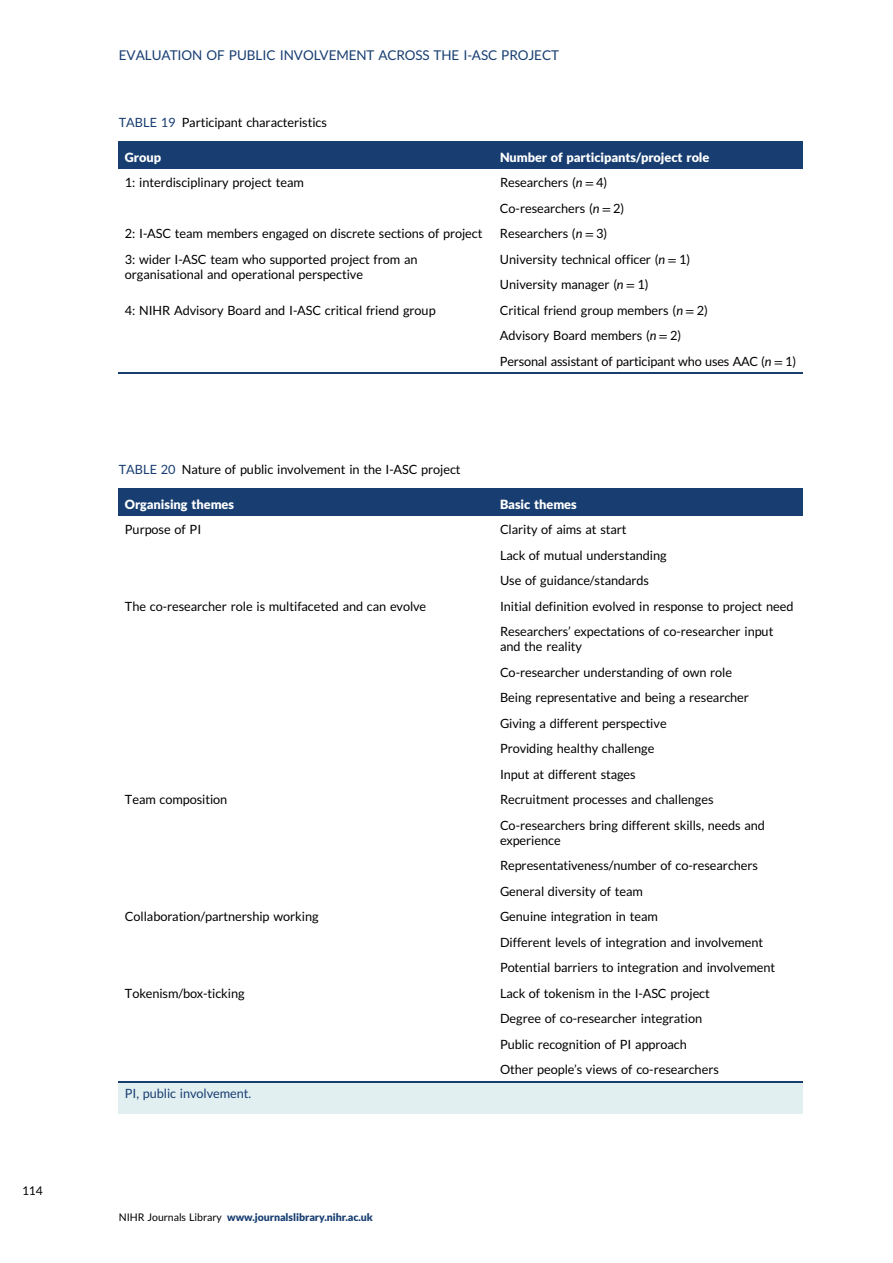
<style>
.page{position:relative;width:893px;height:1263px;background:#fff}
.page>*{position:absolute;margin:0;border:0;box-sizing:border-box;transform-origin:0 0}
.t1{font:13.5px "Adv T Ta 9 c 1 b 374";color:#183e71}
.t2{font:12.75px/25.5px "Adv T Ta 9 c 1 b 374";color:#000}
.t3{font:12.75px "Adv T Tfac 587 ca.B";color:#fff}
.t4{font:12.75px "Adv T Ta 9 c 1 b 374";color:#183e71}
.t5{font:12px "Adv T Ta 9 c 1 b 374";color:#000}
.t6{font:10.5px "Adv T Tfac 587 ca.B";color:#183e71}
.s1{color:#183e71}
.s2{font-family:"Adv T Teb 5 f 0 e 55.I"}
.s3{font-family:"Adv T Td 877 c 31 c"}
.s4{font-style:inherit}
.s5{font-family:"Adv T Ta 9 c 1 b 374";color:#000}
</style>
<div class="page">
<div style="left:119px;top:142px;width:381px;height:27px;background:#183e71"></div>
<div style="left:485px;top:142px;width:318px;height:27px;background:#183e71"></div>
<hr style="left:119px;top:141px;width:684px;height:1px;background:#183e71">
<hr style="left:119px;top:373px;width:684px;height:1px;background:#183e71">
<div style="left:119px;top:489px;width:381px;height:27px;background:#183e71"></div>
<div style="left:485px;top:489px;width:318px;height:27px;background:#183e71"></div>
<hr style="left:119px;top:488px;width:684px;height:1px;background:#183e71">
<hr style="left:119px;top:1081px;width:684px;height:1px;background:#183e71">
<div style="left:119px;top:1082px;width:684px;height:31px;background:#e1eff0"></div>
<p class="t5" style="left:22px;top:1186px;width:22px">114</p>
<p class="t1" style="left:119px;top:50px;width:442px">EVALUATION OF PUBLIC INVOLVEMENT ACROSS THE I-ASC PROJECT</p>
<p class="t2" style="left:119px;top:111px;width:209px"><span class="s1">TABLE 19</span> Participant characteristics</p>
<p class="t3" style="left:125px;top:152px;width:38px">Group</p>
<p class="t3" style="left:500px;top:152px;width:211px">Number of participants/project role</p>
<p class="t2" style="left:125px;top:171px;width:180px">1: interdisciplinary project team</p>
<p class="t2" style="left:500px;top:171px;width:126px">Researchers (<span class="s2">n</span> <span class="s3">=</span> 4)<br>Co-researchers (<span class="s2">n</span> <span class="s3">=</span> 2)</p>
<p class="t2" style="left:125px;top:222px;width:359px">2: I-ASC team members engaged on discrete sections of project</p>
<p class="t2" style="left:500px;top:222px;width:109px">Researchers (<span class="s2">n</span> <span class="s3">=</span> 3)</p>
<p class="t2" style="left:125px;top:253px;width:294px;line-height:15px">3: wider I-ASC team who supported project from an organisational and operational perspective</p>
<p class="t2" style="left:500px;top:248px;width:192px">University technical officer (<span class="s2">n</span> <span class="s3">=</span> 1)<br>University manager (<span class="s2">n</span> <span class="s3">=</span> 1)</p>
<p class="t2" style="left:125px;top:299px;width:312px">4: NIHR Advisory Board and I-ASC critical friend group</p>
<p class="t2" style="left:500px;top:299px;width:298px">Critical friend group members (<span class="s2">n</span> <span class="s3">=</span> 2)<br>Advisory Board members (<span class="s2">n</span> <span class="s3">=</span> 2)<br>Personal assistant of participant who uses AAC (<span class="s2">n</span> <span class="s3">=</span> 1)</p>
<p class="t2" style="left:119px;top:458px;width:343px"><span class="s1">TABLE 20</span> Nature of public involvement in the I-ASC project</p>
<p class="t3" style="left:125px;top:499px;width:111px">Organising themes</p>
<p class="t3" style="left:500px;top:499px;width:78px">Basic themes</p>
<p class="t2" style="left:125px;top:518px;width:78px">Purpose of PI</p>
<p class="t2" style="left:500px;top:518px;width:168px">Clarity of aims at start<br>Lack of mutual understanding<br>Use of guidance/standards</p>
<p class="t2" style="left:125px;top:595px;width:303px">The co-researcher role is multifaceted and can evolve</p>
<p class="t2" style="left:500px;top:595px;width:295px">Initial definition evolved in response to project need<br>Researchers<span class="s4">’</span> expectations of co-researcher input</p>
<p class="t2" style="left:500px;top:635px;width:250px">and the reality<br>Co-researcher understanding of own role<br>Being representative and being a researcher<br>Giving a different perspective<br>Providing healthy challenge<br>Input at different stages</p>
<p class="t2" style="left:125px;top:788px;width:104px">Team composition</p>
<p class="t2" style="left:500px;top:788px;width:266px">Recruitment processes and challenges<br>Co-researchers bring different skills, needs and</p>
<p class="t2" style="left:500px;top:829px;width:259px">experience<br>Representativeness/number of co-researchers<br>General diversity of team</p>
<p class="t2" style="left:125px;top:905px;width:195px">Collaboration/partnership working</p>
<p class="t2" style="left:500px;top:905px;width:277px">Genuine integration in team<br>Different levels of integration and involvement<br>Potential barriers to integration and involvement</p>
<p class="t2" style="left:125px;top:982px;width:121px">Tokenism/box-ticking</p>
<p class="t2" style="left:500px;top:982px;width:220px">Lack of tokenism in the I-ASC project Degree of co-researcher integration Public recognition of PI approach Other people<span class="s4">’</span>s views of co-researchers</p>
<p class="t4" style="left:125px;top:1088px;width:128px">PI, public involvement.</p>
<p class="t6" style="left:119px;top:1213px;width:255px"><span class="s5">NIHR Journals Library</span> www.journalslibrary.nihr.ac.uk</p>
</div>
